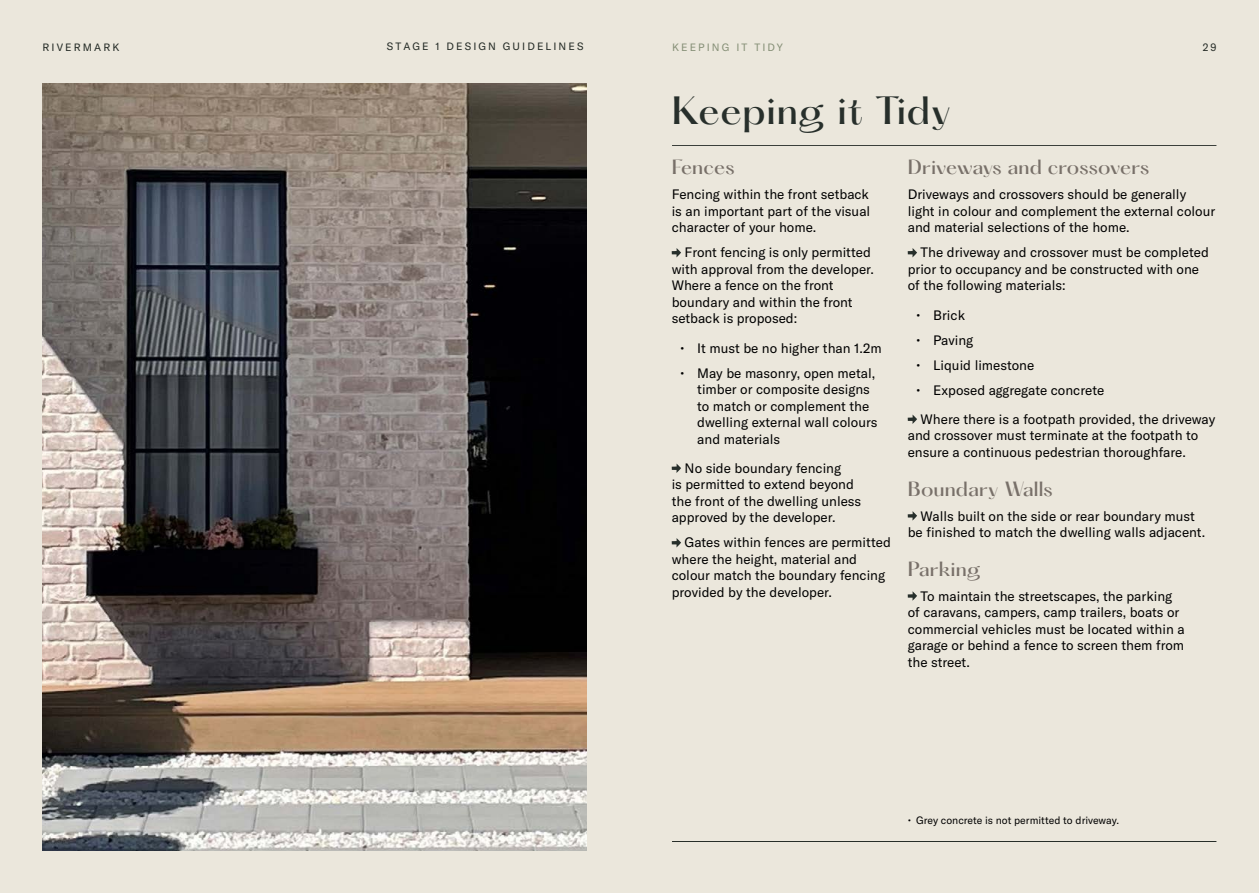
<style>
.page{position:relative;width:1259px;height:893px;background:#ebe7dc}
.page>*{position:absolute;margin:0;border:0;box-sizing:border-box;transform-origin:0 0}
.t1{font:500 34.5px "Hatton";letter-spacing:.015em;color:#272f2b}
.t2{font:500 18px "Hatton";color:#787069}
.t3{font:13.5px/16.5px "GT America";color:#000}
.t4{font:10.5px "GT America";color:#000}
.t5{font:10.5px "GT America";letter-spacing:.2em;color:#272f2b}
.t6{font:10.5px "GT America";color:#929f8b}
</style>
<div class="page">
<img style="left:43px;top:84px;width:544px;height:766px">
<svg style="left:671px;top:248px;width:10px;height:9px"></svg>
<svg style="left:671px;top:463px;width:10px;height:10px"></svg>
<svg style="left:671px;top:538px;width:10px;height:9px"></svg>
<svg style="left:907px;top:248px;width:10px;height:9px"></svg>
<svg style="left:907px;top:414px;width:10px;height:10px"></svg>
<svg style="left:907px;top:511px;width:10px;height:10px"></svg>
<svg style="left:907px;top:591px;width:10px;height:10px"></svg>
<p class="t5" style="left:43px;top:41px;width:78px">RIVERMARK</p>
<p class="t5" style="left:387px;top:40px;width:198px">STAGE 1 DESIGN GUIDELINES</p>
<p class="t6" style="left:672px;top:41px;width:18px">Keeping</p>
<p class="t6" style="left:736px;top:41px;width:27px">i t Tidy</p>
<p class="t5" style="left:1202px;top:41px;width:15px">29</p>
<h1 class="t1" style="left:671px;top:92px;width:281px">Keeping it Tidy</h1>
<h2 class="t2" style="left:671px;top:158px;width:64px">Fences</h2>
<p class="t3" style="left:671px;top:186px;width:200px;text-align:justify">Fencing within the front setback is an important part of the visual character of your home.</p>
<p class="t3" style="left:671px;top:244px;width:204px;text-indent:13px">Front fencing is only permitted with approval from the developer.<br>Where a fence on the front boundary and within the front setback is proposed:</p>
<p class="t3" style="left:680px;top:340px;width:203px">• It must be no higher than 1.2m</p>
<p class="t3" style="left:697px;top:365px;width:182px;text-indent:-17px">• May be masonry, open metal, timber or composite designs to match or complement the dwelling external wall colours and materials</p>
<p class="t3" style="left:671px;top:460px;width:191px;text-indent:13px">No side boundary fencing<br>is permitted to extend beyond the front of the dwelling unless approved by the developer.</p>
<p class="t3" style="left:671px;top:534px;width:221px;text-indent:13px">Gates within fences are permitted where the height, material and colour match the boundary fencing provided by the developer.</p>
<h2 class="t2" style="left:907px;top:158px;width:243px">Driveways and crossovers</h2>
<p class="t3" style="left:907px;top:186px;width:309px">Driveways and crossovers should be generally light in colour and complement the external colour and material selections of the home.</p>
<p class="t3" style="left:907px;top:244px;width:303px;text-indent:13px">The driveway and crossover must be completed prior to occupancy and be constructed with one of the following materials:</p>
<p class="t3" style="left:916px;top:307px;width:50px">• Brick</p>
<p class="t3" style="left:916px;top:332px;width:59px">• Paving</p>
<p class="t3" style="left:916px;top:357px;width:120px">• Liquid limestone</p>
<p class="t3" style="left:920px;top:375px;width:296px;line-height:29.2px;text-indent:-4px">• Exposed aggregate concrete<br>Where there is a footpath provided, the driveway</p>
<p class="t3" style="left:907px;top:427px;width:292px">and crossover must terminate at the footpath to ensure a continuous pedestrian thoroughfare.</p>
<h2 class="t2" style="left:907px;top:479px;width:146px">Boundary Walls</h2>
<p class="t3" style="left:907px;top:508px;width:299px;text-align:center">Walls built on the side or rear boundary must<br>be finished to match the dwelling walls adjacent.</p>
<h2 class="t2" style="left:907px;top:559px;width:75px">Parking</h2>
<p class="t3" style="left:907px;top:588px;width:278px;text-indent:13px">To maintain the streetscapes, the parking of caravans, campers, camp trailers, boats or commercial vehicles must be located within a garage or behind a fence to screen them from the street.</p>
<p class="t4" style="left:907px;top:814px;width:213px">• Grey concrete is not permitted to driveway.</p>
</div>
